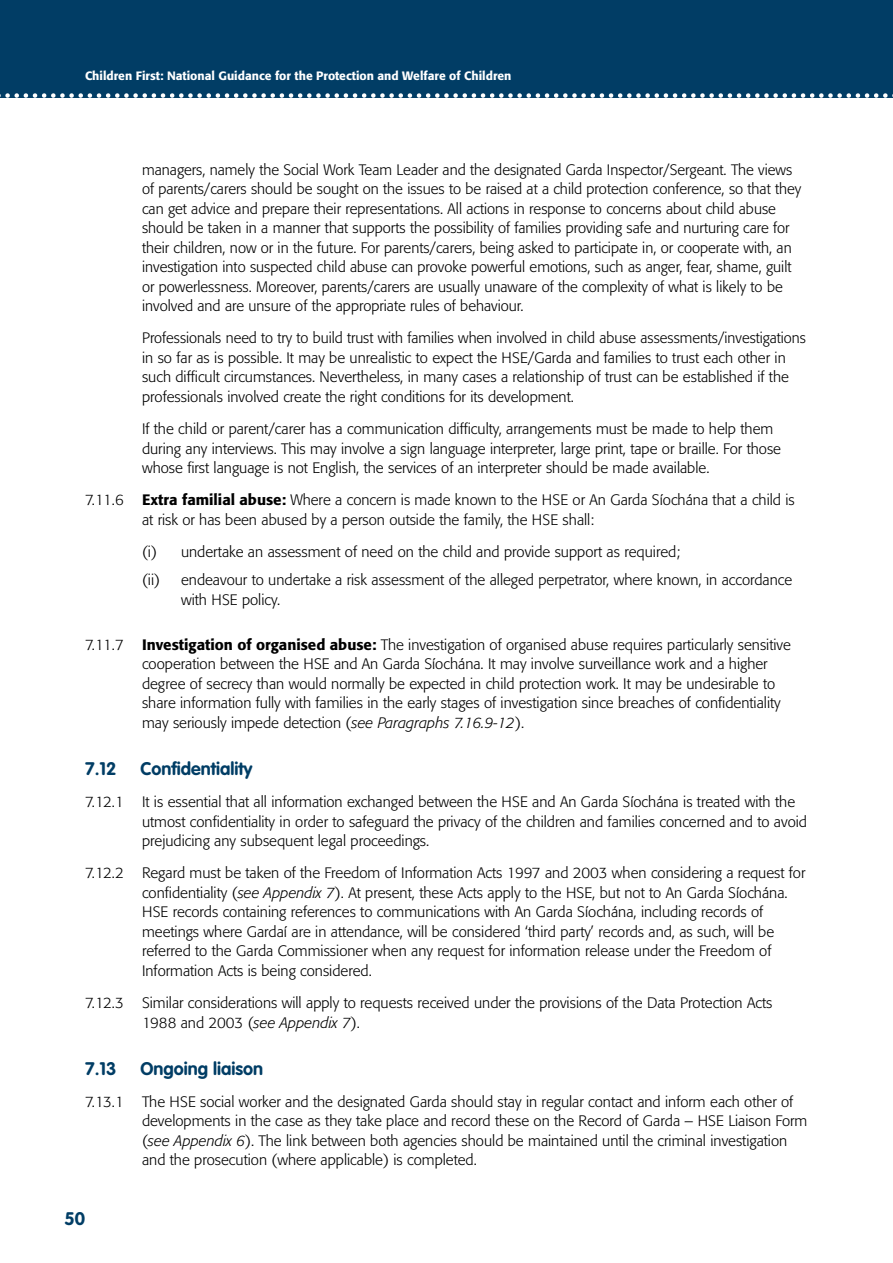
<style>
.page{position:relative;width:893px;height:1263px;background:#fff}
.page>*{position:absolute;margin:0;border:0;box-sizing:border-box;transform-origin:0 0}
.t1{font:700 18px "VAG Rounded";color:#013d65}
.t2{font:300 15px/19.5px "Formata";color:#000}
.t3{font:500 12px "Formata";color:#fff}
.s1{font-weight:500}
.s2{font-style:italic}
</style>
<div class="page">
<div style="left:0;top:0;width:893px;height:98px;background:#013d65"></div>
<svg style="left:0;top:93px;width:893px;height:5px"></svg>
<p class="t3" style="left:85px;top:69px;width:428px">Children First: National Guidance for the Protection and Welfare of Children</p>
<p class="t2" style="left:142px;top:160px;width:661px">managers, namely the Social Work Team Leader and the designated Garda Inspector/Sergeant. The views of parents/carers should be sought on the issues to be raised at a child protection conference, so that they can get advice and prepare their representations. All actions in response to concerns about child abuse should be taken in a manner that supports the possibility of families providing safe and nurturing care for their children, now or in the future. For parents/carers, being asked to participate in, or cooperate with, an investigation into suspected child abuse can provoke powerful emotions, such as anger, fear, shame, guilt or powerlessness. Moreover, parents/carers are usually unaware of the complexity of what is likely to be involved and are unsure of the appropriate rules of behaviour.</p>
<p class="t2" style="left:142px;top:328px;width:665px">Professionals need to try to build trust with families when involved in child abuse assessments/investigations in so far as is possible. It may be unrealistic to expect the HSE/Garda and families to trust each other in such difficult circumstances. Nevertheless, in many cases a relationship of trust can be established if the professionals involved create the right conditions for its development.</p>
<p class="t2" style="left:142px;top:419px;width:640px">If the child or parent/carer has a communication difficulty, arrangements must be made to help them during any interviews. This may involve a sign language interpreter, large print, tape or braille. For those whose first language is not English, the services of an interpreter should be made available.</p>
<p class="t2" style="left:142px;top:490px;width:654px;text-indent:-57px">7.11.6 <span class="s1">Extra familial abuse:</span> Where a concern is made known to the HSE or An Garda Síochána that a child is at risk or has been abused by a person outside the family, the HSE shall:</p>
<p class="t2" style="left:142px;top:538px;width:652px;line-height:28px">(i) undertake an assessment of need on the child and provide support as required;<br>(ii) endeavour to undertake a risk assessment of the alleged perpetrator, where known, in accordance</p>
<p class="t2" style="left:181px;top:590px;width:101px">with HSE policy.</p>
<p class="t2" style="left:142px;top:635px;width:650px;text-indent:-57px">7.11.7 <span class="s1">Investigation of organised abuse:</span> The investigation of organised abuse requires particularly sensitive cooperation between the HSE and An Garda Síochána. It may involve surveillance work and a higher degree of secrecy than would normally be expected in child protection work. It may be undesirable to share information fully with families in the early stages of investigation since breaches of confidentiality may seriously impede detection (<span class="s2">see Paragraphs 7.16.9-12</span>).</p>
<p class="t1" style="left:85px;top:758px;width:33px">7.12</p>
<p class="t1" style="left:141px;top:758px;width:113px">Confidentiality</p>
<p class="t2" style="left:142px;top:792px;width:666px;text-indent:-57px">7.12.1 It is essential that all information exchanged between the HSE and An Garda Síochána is treated with the utmost confidentiality in order to safeguard the privacy of the children and families concerned and to avoid prejudicing any subsequent legal proceedings.</p>
<p class="t2" style="left:142px;top:863px;width:665px;text-indent:-57px">7.12.2 Regard must be taken of the Freedom of Information Acts 1997 and 2003 when considering a request for confidentiality (<span class="s2">see Appendix 7</span>). At present, these Acts apply to the HSE, but not to An Garda Síochána.<br>HSE records containing references to communications with An Garda Síochána, including records of meetings where Gardaí are in attendance, will be considered ‘third party’ records and, as such, will be referred to the Garda Commissioner when any request for information release under the Freedom of Information Acts is being considered.</p>
<p class="t2" style="left:142px;top:993px;width:632px;text-indent:-57px">7.12.3 Similar considerations will apply to requests received under the provisions of the Data Protection Acts<br>1988 and 2003 (<span class="s2">see Appendix 7</span>).</p>
<p class="t1" style="left:85px;top:1058px;width:33px">7.13</p>
<p class="t1" style="left:141px;top:1058px;width:124px">Ongoing liaison</p>
<p class="t2" style="left:142px;top:1092px;width:667px;text-indent:-57px">7.13.1 The HSE social worker and the designated Garda should stay in regular contact and inform each other of developments in the case as they take place and record these on the Record of Garda – HSE Liaison Form (<span class="s2">see Appendix 6</span>). The link between both agencies should be maintained until the criminal investigation and the prosecution (where applicable) is completed.</p>
<p class="t1" style="left:64px;top:1208px;width:22px">50</p>
</div>
